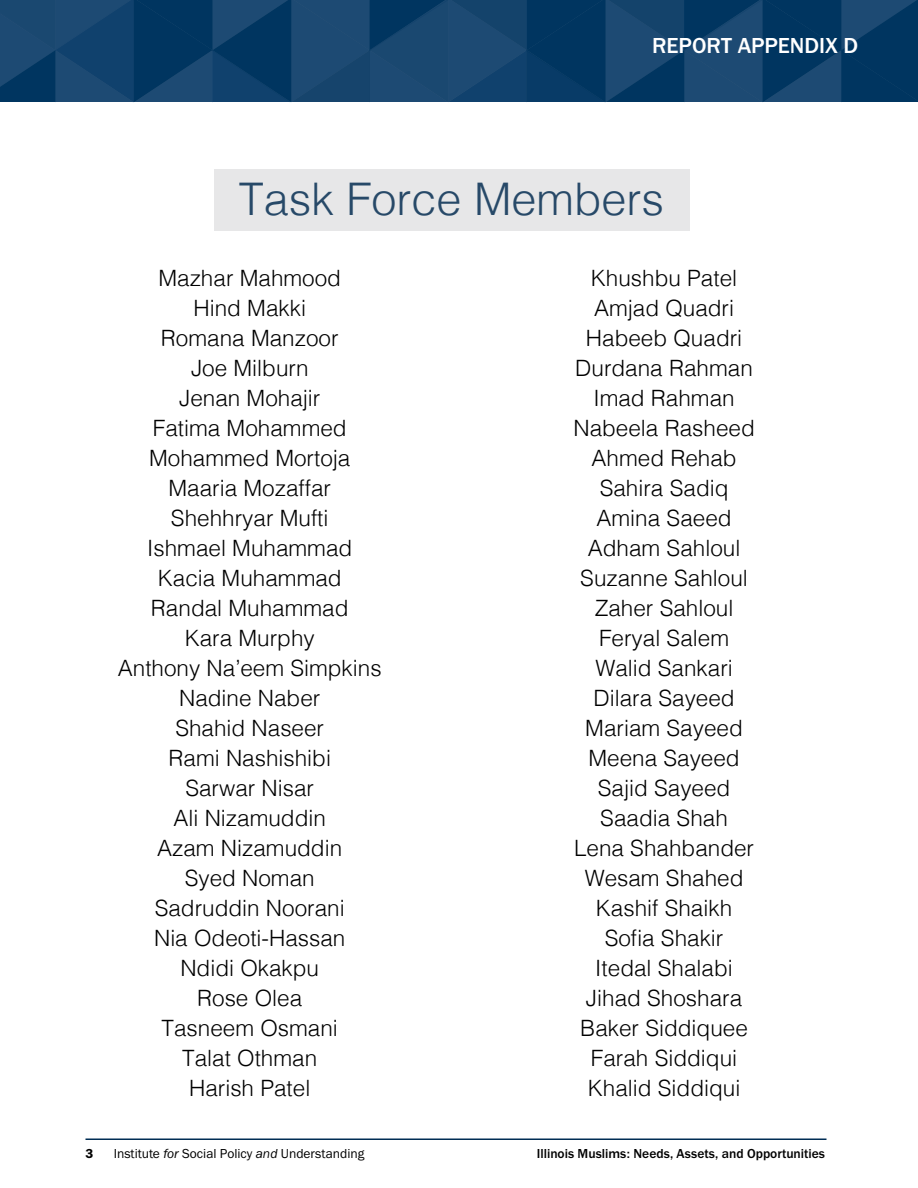
<style>
.page{position:relative;width:918px;height:1188px;background:#fff}
.page>*{position:absolute;margin:0;border:0;box-sizing:border-box;transform-origin:0 0}
.t1{font:300 45px "Helvetica";color:#002d55}
.t2{font:300 22.5px/30px "Helvetica";color:#000;text-align:center}
.t3{font:500 22.5px "Franklin Gothic URW";color:#fff}
.t4{font:500 13.5px "Franklin Gothic URW";color:#000}
.t5{font:13.5px "Franklin Gothic URW Boo";color:#000}
.t6{font:13.5px "Franklin Gothic URW Dem";color:#000}
.s1{font-family:"Franklin Gothic URW Boo Ita"}
</style>
<div class="page">
<svg style="left:0;top:0;width:918px;height:102px;background:#0f406a"></svg>
<hr style="left:86px;top:1138px;width:740px;height:2px;background:#002d55">
<div style="left:214px;top:170px;width:476px;height:61px;background:#e7e7e8"></div>
<p class="t3" style="left:652px;top:31px;width:208px">REPORT APPENDIX D</p>
<h1 class="t1" style="left:239px;top:161px;width:427px">Task Force Members</h1>
<p class="t2" style="left:118px;top:262px;width:265px">Mazhar Mahmood<br>Hind Makki<br>Romana Manzoor<br>Joe Milburn<br>Jenan Mohajir<br>Fatima Mohammed<br>Mohammed Mortoja<br>Maaria Mozaffar<br>Shehhryar Mufti<br>Ishmael Muhammad<br>Kacia Muhammad<br>Randal Muhammad<br>Kara Murphy<br>Anthony Na’eem Simpkins<br>Nadine Naber<br>Shahid Naseer<br>Rami Nashishibi<br>Sarwar Nisar<br>Ali Nizamuddin<br>Azam Nizamuddin<br>Syed Noman<br>Sadruddin Noorani<br>Nia Odeoti-Hassan<br>Ndidi Okakpu<br>Rose Olea<br>Tasneem Osmani<br>Talat Othman<br>Harish Patel</p>
<p class="t2" style="left:573px;top:261px;width:183px">Khushbu Patel<br>Amjad Quadri<br>Habeeb Quadri<br>Durdana Rahman<br>Imad Rahman<br>Nabeela Rasheed<br>Ahmed Rehab<br>Sahira Sadiq<br>Amina Saeed<br>Adham Sahloul<br>Suzanne Sahloul<br>Zaher Sahloul<br>Feryal Salem<br>Walid Sankari<br>Dilara Sayeed<br>Mariam Sayeed<br>Meena Sayeed<br>Sajid Sayeed<br>Saadia Shah<br>Lena Shahbander<br>Wesam Shahed<br>Kashif Shaikh<br>Sofia Shakir<br>Itedal Shalabi<br>Jihad Shoshara<br>Baker Siddiquee<br>Farah Siddiqui<br>Khalid Siddiqui</p>
<p class="t6" style="left:86px;top:1145px;width:9px">3</p>
<p class="t5" style="left:114px;top:1145px;width:252px">Institute <span class="s1">for</span> Social Policy <span class="s1">and</span> Understanding</p>
<p class="t4" style="left:537px;top:1145px;width:290px">Illinois Muslims: Needs, Assets, and Opportunities</p>
</div>
